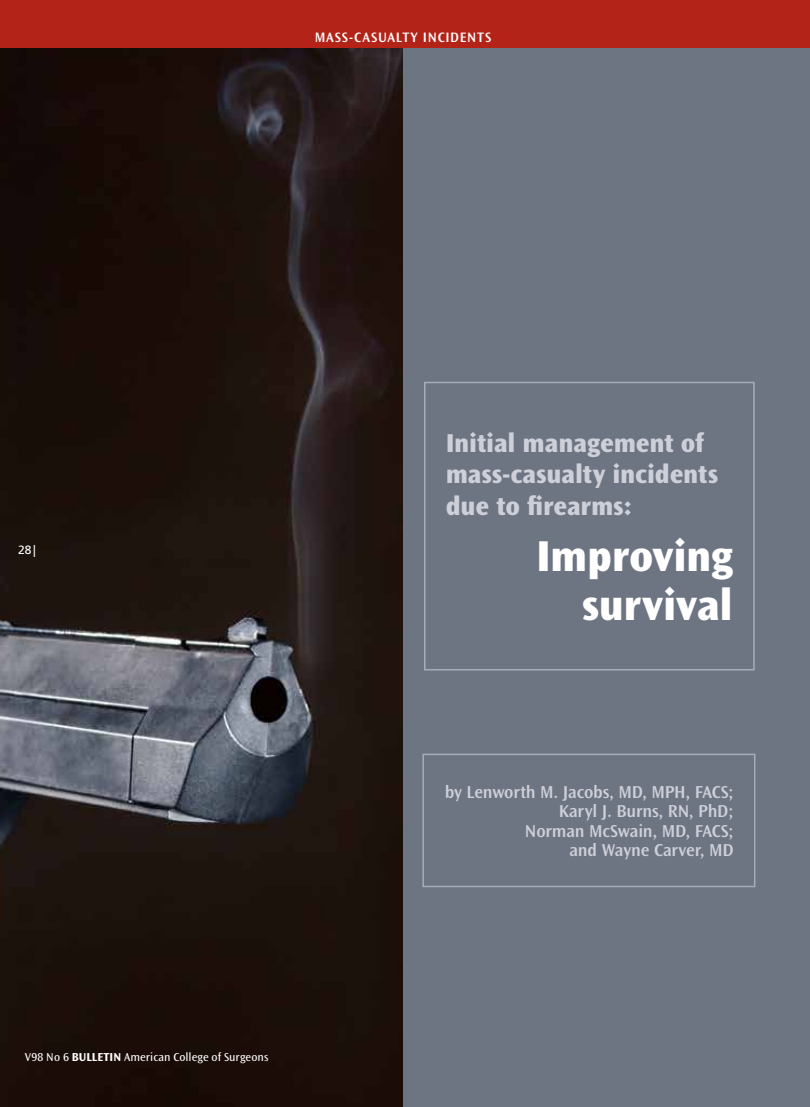
<style>
.page{position:relative;width:810px;height:1107px;background:#fff}
.page>*{position:absolute;margin:0;border:0;box-sizing:border-box;transform-origin:0 0}
.t1{font:800 45px/49.5px "Ocean Sans Std";letter-spacing:-.01em;color:#fff;text-align:right}
.t2{font:800 27px/31.5px "Ocean Sans Std";letter-spacing:-.005em;color:#ced0d9}
.t3{font:600 18px/19.5px "Ocean Sans Std";letter-spacing:-.01em;color:#ced0d9;text-align:right}
.t4{font:600 14.25px "Ocean Sans Std";letter-spacing:.05em;color:#fff}
.t5{font:12px "Ocean Sans Std";letter-spacing:.005em;color:#fff}
.t6{font:12px "Frutiger LT Std";color:#fff}
.s1{font-weight:700}
</style>
<div class="page">
<div style="left:403px;top:48px;width:407px;height:1059px;background:#6d7482"></div>
<img style="left:0;top:48px;width:403px;height:1059px">
<div style="left:0;top:0;width:810px;height:48px;background:#b32317"></div>
<div style="left:424px;top:382px;width:331px;height:288px;border:2px solid #a6acbc"></div>
<div style="left:422px;top:754px;width:333px;height:133px;border:2px solid #a6acbc"></div>
<p class="t4" style="left:315px;top:29px;width:178px">MASS-CASUALTY INCIDENTS</p>
<p class="t6" style="left:18px;top:543px;width:19px">28|</p>
<p class="t5" style="left:25px;top:1051px;width:245px">V98 No 6 <span class="s1">BULLETIN</span> American College of Surgeons</p>
<h2 class="t2" style="left:446px;top:427px;width:274px">Initial management of mass-casualty incidents due to firearms:</h2>
<h1 class="t1" style="left:536px;top:532px;width:198px">Improving survival</h1>
<p class="t3" style="left:445px;top:782px;width:290px">by Lenworth M. Jacobs, MD, MPH, FACS;<br>Karyl J. Burns, RN, PhD;<br>Norman McSwain, MD, FACS;<br>and Wayne Carver, MD</p>
</div>
